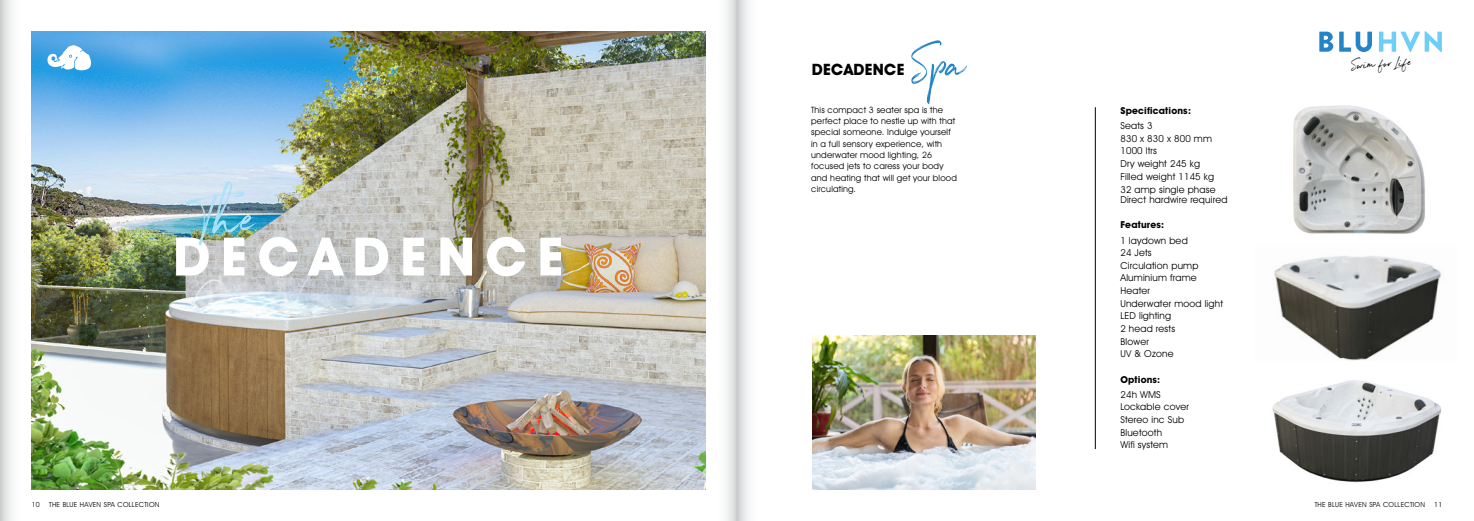
<style>
.page{position:relative;width:1474px;height:521px;background:#fff}
.page>*{position:absolute;margin:0;border:0;box-sizing:border-box;transform-origin:0 0}
.t1{font:62.12px "Northwell";color:#abe1fa}
.t2{font:700 53.29px "Avant Garde IT Cby BT";letter-spacing:.2em;color:#fff}
.t3{font:51.62px "Northwell";color:#2384c7}
.t4{font:700 15.75px "Avant Garde IT Cby BT";letter-spacing:.02em;color:#000}
.t5{font:15.49px "Northwell";color:#000}
.t6{font:9.62px/12.6px "Avant Garde IT Cby BT";letter-spacing:.02em;color:#000}
.t7{font:700 9.62px "Avant Garde IT Cby BT";letter-spacing:.02em;color:#000}
.t8{font:8.75px/11.4px "Avant Garde IT Cby BT";letter-spacing:.02em;color:#000}
.t9{font:7px "Avant Garde IT Cby BT";letter-spacing:.04em;color:#000}
.s1{font-size:15.31px}
</style>
<div class="page">
<svg style="left:1319px;top:32px;width:14px;height:20px"></svg>
<svg style="left:1339px;top:32px;width:32px;height:20px"></svg>
<svg style="left:1378px;top:31px;width:63px;height:21px"></svg>
<img style="left:32px;top:32px;width:673px;height:457px">
<img style="left:1293px;top:105px;width:132px;height:129px">
<img style="left:1272px;top:380px;width:169px;height:103px">
<img style="left:1274px;top:256px;width:167px;height:104px">
<div style="left:0;top:0;width:22px;height:521px;background:linear-gradient(to right,#d7d8d9,#fff)"></div>
<div style="left:715px;top:0;width:22px;height:521px;background:linear-gradient(to right,#fff,#dbdcdd)"></div>
<svg style="left:736px;top:0;width:13px;height:521px"></svg>
<svg style="left:47px;top:45px;width:45px;height:26px"></svg>
<hr style="left:1095px;top:107px;width:1px;height:342px;background:#000">
<img style="left:812px;top:335px;width:223px;height:154px">
<h1 class="t1" style="left:195px;top:173px;width:64px">Th e</h1>
<h2 class="t2" style="left:173px;top:224px;width:392px">DECADENCE</h2>
<h3 class="t3" style="left:914px;top:26px;width:53px">Spa</h3>
<h3 class="t4" style="left:811px;top:59px;width:94px">DECADENCE</h3>
<p class="t8" style="left:811px;top:104px;width:147px">This compact 3 seater spa is the perfect place to nestle up with that special someone. Indulge yourself in a full sensory experience, with underwater mood lighting, 26 focused jets to caress your body and heating that will get your blood circulating.</p>
<p class="t7" style="left:1120px;top:105px;width:72px">Specifications:</p>
<p class="t6" style="left:1120px;top:119px;width:97px">Seats 3<br>830 x 830 x 800 mm<br>1000 ltrs<br>Dry weight 245 kg<br>Filled weight 1145 kg<br>32 amp single phase</p>
<p class="t6" style="left:1120px;top:193px;width:109px">Direct hardwire required</p>
<p class="t7" style="left:1120px;top:219px;width:45px">Features:</p>
<p class="t6" style="left:1120px;top:234px;width:104px">1 laydown bed<br>24 Jets<br>Circulation pump<br>Aluminium frame<br>Heater<br>Underwater mood light<br>LED lighting<br>2 head rests<br>Blower<br>UV &amp; Ozone</p>
<p class="t7" style="left:1120px;top:373px;width:41px">Options:</p>
<p class="t6" style="left:1120px;top:388px;width:70px">24h WMS<br>Lockable cover<br>Stereo inc Sub<br>Bluetooth<br>Wifi system</p>
<h3 class="t5" style="left:1351px;top:54px;width:61px;rotate:-3deg">Swim for <span class="s1">Life</span></h3>
<p class="t9" style="left:32px;top:500px;width:10px">10</p>
<p class="t9" style="left:49px;top:500px;width:112px">THE BLUE HAVEN SPA COLLECTION</p>
<p class="t9" style="left:1314px;top:500px;width:112px">THE BLUE HAVEN SPA COLLECTION</p>
<p class="t9" style="left:1434px;top:500px;width:10px">11</p>
</div>
